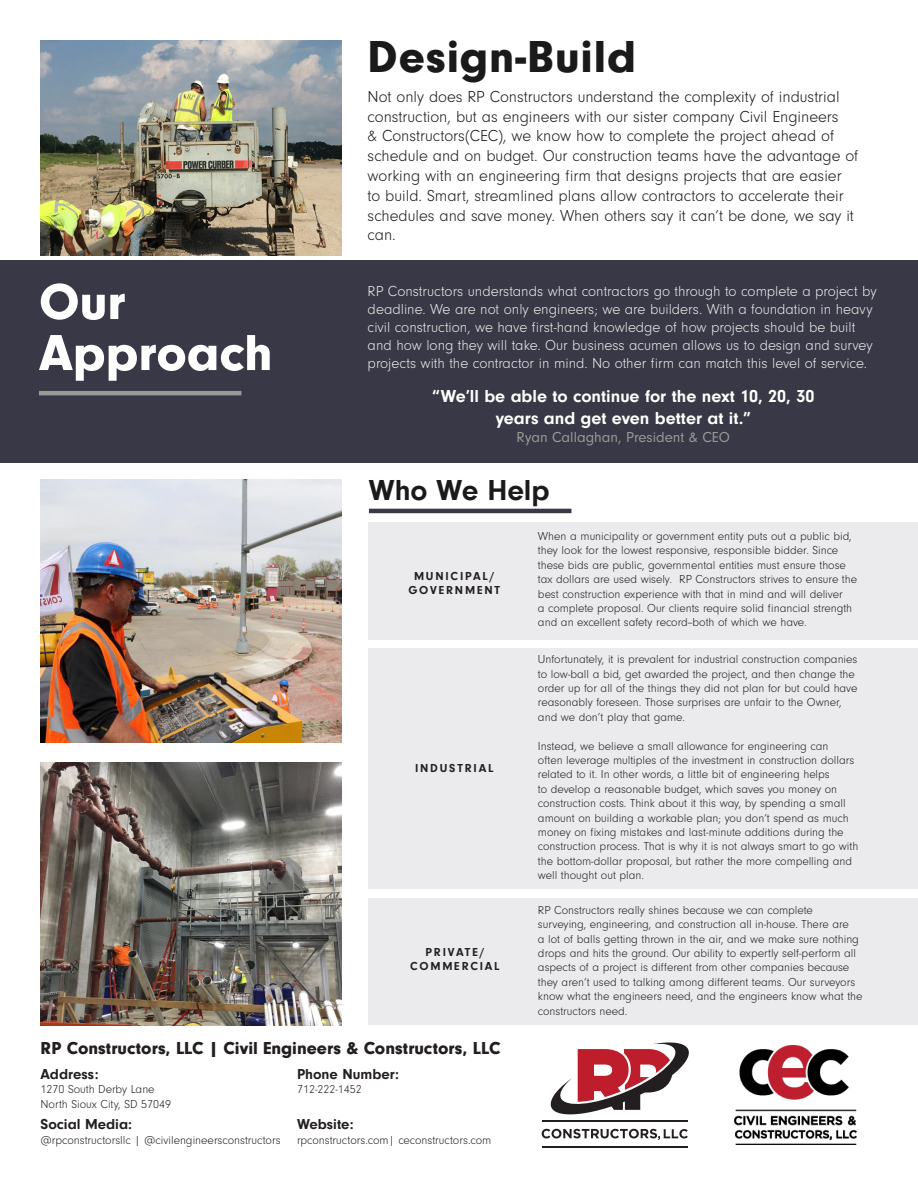
<style>
.page{position:relative;width:918px;height:1188px;background:#fff}
.page>*{position:absolute;margin:0;border:0;box-sizing:border-box;transform-origin:0 0}
.t1{font:900 52.5px/51px "Neuzeit Gro";color:#fff}
.t2{font:900 46.5px "Neuzeit Gro";letter-spacing:.02em;color:#1a1a1a}
.t3{font:700 30px "Neuzeit Gro";color:#1a1a1a}
.t4{font:700 18px/21.6px "Neuzeit Gro";color:#fff;text-align:center}
.t5{font:900 18px "Neuzeit Gro";color:#231f20}
.t6{font:300 16.5px/19.8px "Neuzeit Gro";color:#1a1a1a}
.t7{font:300 15px/18px "Neuzeit Gro";color:#ebebed}
.t8{font:700 15px "Neuzeit Gro";color:#231f20}
.t9{font:15px "Neuzeit Gro";color:#999}
.t10{font:300 12px/14.4px "Neuzeit Gro";color:#231f20}
.t11{font:700 12px/14.4px "Neuzeit Gro";letter-spacing:.15em;color:#231f20;text-align:center}
</style>
<div class="page">
<div style="left:0;top:260px;width:918px;height:203px;background:#383846"></div>
<hr style="left:39px;top:391px;width:202px;height:4px;background:#999">
<div style="left:369px;top:522px;width:549px;height:117px;background:#ebebed"></div>
<div style="left:369px;top:648px;width:549px;height:241px;background:#ebebed"></div>
<div style="left:369px;top:898px;width:549px;height:127px;background:#ebebed"></div>
<hr style="left:369px;top:509px;width:202px;height:4px;background:#383846">
<img style="left:40px;top:480px;width:301px;height:263px">
<img style="left:40px;top:40px;width:301px;height:215px">
<img style="left:40px;top:762px;width:302px;height:263px">
<img style="left:734px;top:1045px;width:123px;height:100px">
<svg style="left:542px;top:1129px;width:146px;height:11px"></svg>
<hr style="left:542px;top:1120px;width:146px;height:1px;background:#231f20">
<hr style="left:542px;top:1146px;width:146px;height:2px;background:#231f20">
<svg style="left:550px;top:1042px;width:139px;height:72px"></svg>
<p class="t2" style="left:368px;top:30px;width:270px">Design-Build</p>
<p class="t6" style="left:368px;top:87px;width:492px">Not only does RP Constructors understand the complexity of industrial construction, but as engineers with our sister company Civil Engineers<br>&amp; Constructors(CEC), we know how to complete the project ahead of schedule and on budget. Our construction teams have the advantage of working with an engineering firm that designs projects that are easier to build. Smart, streamlined plans allow contractors to accelerate their schedules and save money. When others say it can’t be done, we say it can.</p>
<p class="t1" style="left:39px;top:277px;width:235px">Our<br>Approach</p>
<p class="t7" style="left:368px;top:282px;width:511px">RP Constructors understands what contractors go through to complete a project by deadline. We are not only engineers; we are builders. With a foundation in heavy civil construction, we have first-hand knowledge of how projects should be built and how long they will take. Our business acumen allows us to design and survey projects with the contractor in mind. No other firm can match this level of service.</p>
<p class="t4" style="left:432px;top:386px;width:384px">“We’ll be able to continue for the next 10, 20, 30 years and get even better at it.”</p>
<p class="t9" style="left:517px;top:429px;width:215px">Ryan Callaghan, President &amp; CEO</p>
<p class="t3" style="left:369px;top:473px;width:182px">Who We Help</p>
<p class="t11" style="left:408px;top:569px;width:93px">MUNICIPAL/<br>GOVERNMENT</p>
<p class="t11" style="left:415px;top:761px;width:80px">INDUSTRIAL</p>
<p class="t11" style="left:410px;top:945px;width:91px">PRIVATE/<br>COMMERCIAL</p>
<p class="t5" style="left:40px;top:1037px;width:462px">RP Constructors, LLC | Civil Engineers &amp; Constructors, LLC</p>
<p class="t8" style="left:40px;top:1065px;width:60px">Address:</p>
<p class="t10" style="left:40px;top:1082px;width:116px">1270 South Derby Lane</p>
<p class="t10" style="left:40px;top:1097px;width:132px">North Sioux City, SD 57049</p>
<p class="t8" style="left:40px;top:1116px;width:93px">Social Media:</p>
<p class="t10" style="left:40px;top:1133px;width:242px">@rpconstructorsllc | @civilengineersconstructors</p>
<p class="t8" style="left:297px;top:1065px;width:104px">Phone Number:</p>
<p class="t10" style="left:297px;top:1082px;width:66px">712-222-1452</p>
<p class="t8" style="left:297px;top:1116px;width:58px">Website:</p>
<p class="t10" style="left:297px;top:1133px;width:196px">rpconstructors.com| ceconstructors.com</p>
<p class="t10" style="left:538px;top:529px;width:321px">When a municipality or government entity puts out a public bid, they look for the lowest responsive, responsible bidder. Since these bids are public, governmental entities must ensure those tax dollars are used wisely. RP Constructors strives to ensure the best construction experience with that in mind and will deliver<br>a complete proposal. Our clients require solid financial strength and an excellent safety record--both of which we have.</p>
<p class="t10" style="left:538px;top:652px;width:321px">Unfortunately, it is prevalent for industrial construction companies to low-ball a bid, get awarded the project, and then change the order up for all of the things they did not plan for but could have reasonably foreseen. Those surprises are unfair to the Owner, and we don’t play that game.</p>
<p class="t10" style="left:538px;top:739px;width:322px">Instead, we believe a small allowance for engineering can<br>often leverage multiples of the investment in construction dollars related to it. In other words, a little bit of engineering helps<br>to develop a reasonable budget, which saves you money on construction costs. Think about it this way, by spending a small amount on building a workable plan; you don’t spend as much money on fixing mistakes and last-minute additions during the construction process. That is why it is not always smart to go with the bottom-dollar proposal, but rather the more compelling and well thought out plan.</p>
<p class="t10" style="left:538px;top:903px;width:326px">RP Constructors really shines because we can complete surveying, engineering, and construction all in-house. There are<br>a lot of balls getting thrown in the air, and we make sure nothing drops and hits the ground. Our ability to expertly self-perform all aspects of a project is different from other companies because they aren’t used to talking among different teams. Our surveyors know what the engineers need, and the engineers know what the constructors need.</p>
</div>
